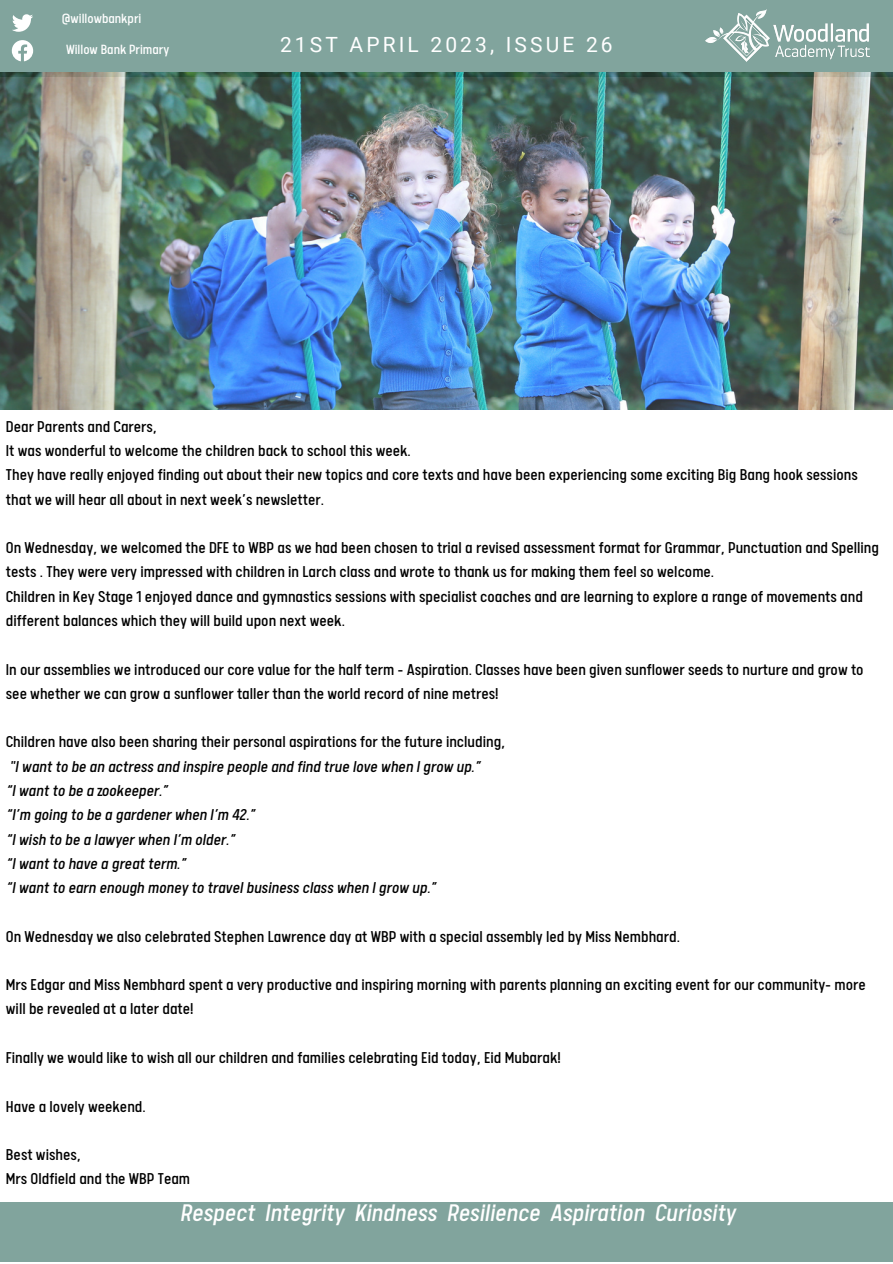
<style>
.page{position:relative;width:893px;height:1264px;background:#fff}
.page>*{position:absolute;margin:0;border:0;box-sizing:border-box;transform-origin:0 0}
.t1{font:italic 27px "Calps Sans";color:#fff}
.t2{font:21px "Roboto";letter-spacing:.15em;color:#fff}
.t3{font:17.7px/24.3px "Calps Sans";color:#000}
.t4{font:italic 17.7px/24.3px "Calps Sans";color:#000}
.t5{font:15px/31px "Calps Sans";color:#fff}
</style>
<div class="page">
<div style="left:0;top:0;width:892px;height:77px;background:#81a49d"></div>
<div style="left:0;top:1202px;width:892px;height:60px;background:#81a49d"></div>
<img style="left:0;top:73px;width:892px;height:336px">
<img style="left:705px;top:9px;width:164px;height:53px">
<svg style="left:12px;top:14px;width:21px;height:18px"></svg>
<svg style="left:12px;top:40px;width:21px;height:21px"></svg>
<p class="t5" style="left:62px;top:5px;width:109px">@willowbankpri<br>Willow Bank Primary</p>
<p class="t2" style="left:280px;top:32px;width:334px">21ST APRIL 2023, ISSUE 26</p>
<p class="t3" style="left:6px;top:416px;width:853px">Dear Parents and Carers,<br>It was wonderful to welcome the children back to school this week.<br>They have really enjoyed finding out about their new topics and core texts and have been experiencing some exciting Big Bang hook sessions that we will hear all about in next week’s newsletter.</p>
<p class="t3" style="left:6px;top:538px;width:874px">On Wednesday, we welcomed the DFE to WBP as we had been chosen to trial a revised assessment format for Grammar, Punctuation and Spelling tests . They were very impressed with children in Larch class and wrote to thank us for making them feel so welcome.<br>Children in Key Stage 1 enjoyed dance and gymnastics sessions with specialist coaches and are learning to explore a range of movements and different balances which they will build upon next week.</p>
<p class="t3" style="left:6px;top:659px;width:859px">In our assemblies we introduced our core value for the half term - Aspiration. Classes have been given sunflower seeds to nurture and grow to see whether we can grow a sunflower taller than the world record of nine metres!</p>
<p class="t3" style="left:6px;top:732px;width:501px">Children have also been sharing their personal aspirations for the future including,</p>
<p class="t4" style="left:6px;top:756px;width:476px">"I want to be an actress and inspire people and find true love when I grow up.” “I want to be a zookeeper.”<br>“I’m going to be a gardener when I’m 42.”<br>“I wish to be a lawyer when I’m older.”<br>“I want to have a great term.”<br>“I want to earn enough money to travel business class when I grow up.”</p>
<p class="t3" style="left:6px;top:926px;width:675px">On Wednesday we also celebrated Stephen Lawrence day at WBP with a special assembly led by Miss Nembhard.</p>
<p class="t3" style="left:6px;top:975px;width:861px">Mrs Edgar and Miss Nembhard spent a very productive and inspiring morning with parents planning an exciting event for our community- more will be revealed at a later date!</p>
<p class="t3" style="left:6px;top:1047px;width:556px">Finally we would like to wish all our children and families celebrating Eid today, Eid Mubarak!</p>
<p class="t3" style="left:6px;top:1096px;width:141px">Have a lovely weekend.</p>
<p class="t3" style="left:6px;top:1144px;width:186px">Best wishes,<br>Mrs Oldfield and the WBP Team</p>
<h1 class="t1" style="left:180px;top:1201px;width:557px">Respect Integrity Kindness Resilience Aspiration Curiosity</h1>
</div>
